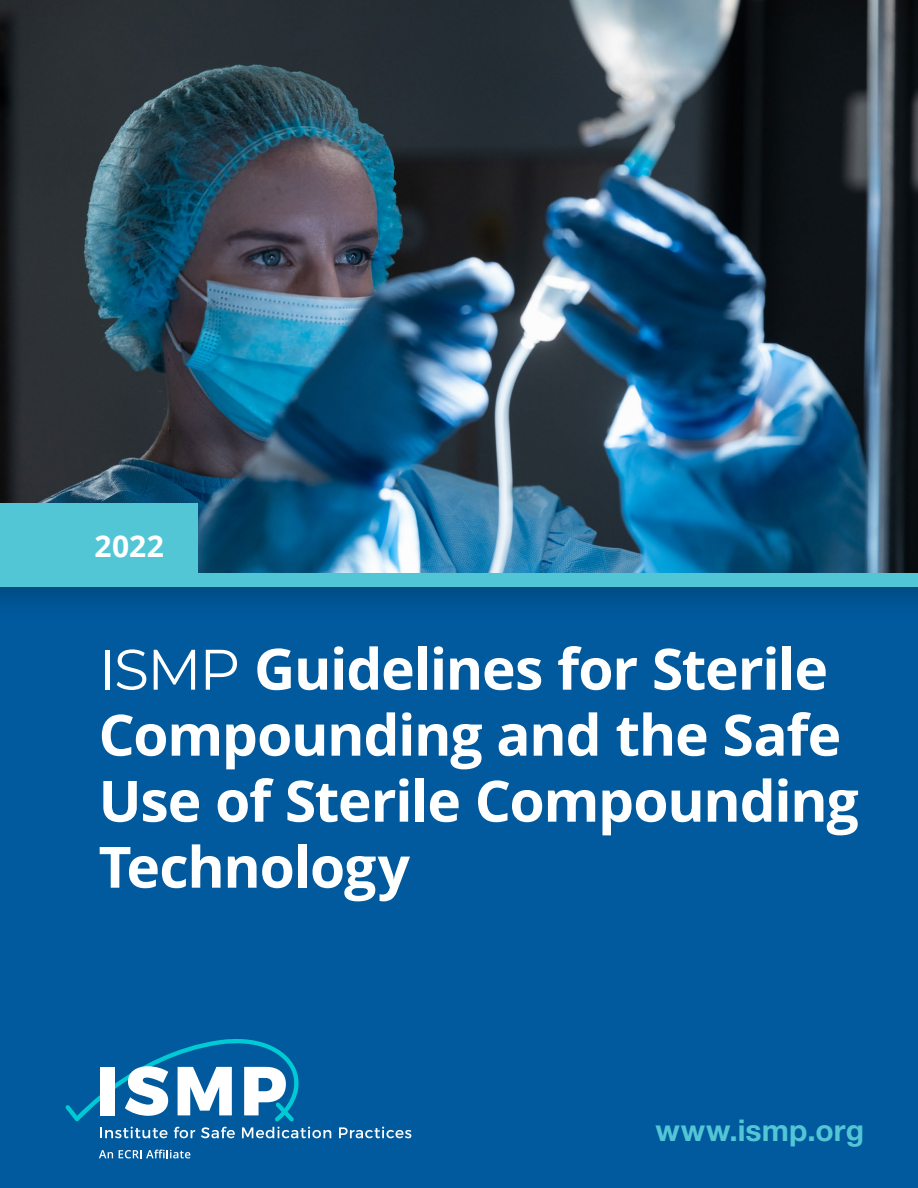
<style>
.page{position:relative;width:918px;height:1188px;background:#fff}
.page>*{position:absolute;margin:0;border:0;box-sizing:border-box;transform-origin:0 0}
.t1{font:700 57px/66px "Open Sans";letter-spacing:-.02em;color:#fff}
.t2{font:700 30px "Helvetica Neue LT Std";letter-spacing:.005em;color:#53c6d6}
.t3{font:700 30px "Open Sans";color:#fff}
.s1{font-family:"Montserrat";font-weight:400}
</style>
<div class="page">
<img style="left:0;top:0;width:918px;height:574px">
<div style="left:0;top:587px;width:918px;height:601px;background:#005a9d"></div>
<svg style="left:65px;top:1039px;width:234px;height:82px"></svg>
<svg style="left:100px;top:1127px;width:68px;height:11px"></svg>
<svg style="left:174px;top:1127px;width:21px;height:11px"></svg>
<svg style="left:201px;top:1127px;width:34px;height:11px"></svg>
<svg style="left:242px;top:1127px;width:89px;height:11px"></svg>
<svg style="left:339px;top:1127px;width:72px;height:11px"></svg>
<svg style="left:99px;top:1150px;width:14px;height:8px"></svg>
<svg style="left:119px;top:1150px;width:71px;height:8px"></svg>
<div style="left:0;top:575px;width:918px;height:47px;background:linear-gradient(to right,#005493,#005493)"></div>
<div style="left:0;top:574px;width:918px;height:13px;background:#53c6d6"></div>
<div style="left:0;top:503px;width:198px;height:84px;background:#53c6d6"></div>
<p class="t3" style="left:94px;top:525px;width:71px">2022</p>
<p class="t1" style="left:99px;top:635px;width:762px"><span class="s1">ISMP</span> Guidelines for Sterile<br>Compounding and the Safe<br>Use of Sterile Compounding<br>Technology</p>
<p class="t2" style="left:655px;top:1112px;width:210px">www.ismp.org</p>
</div>
